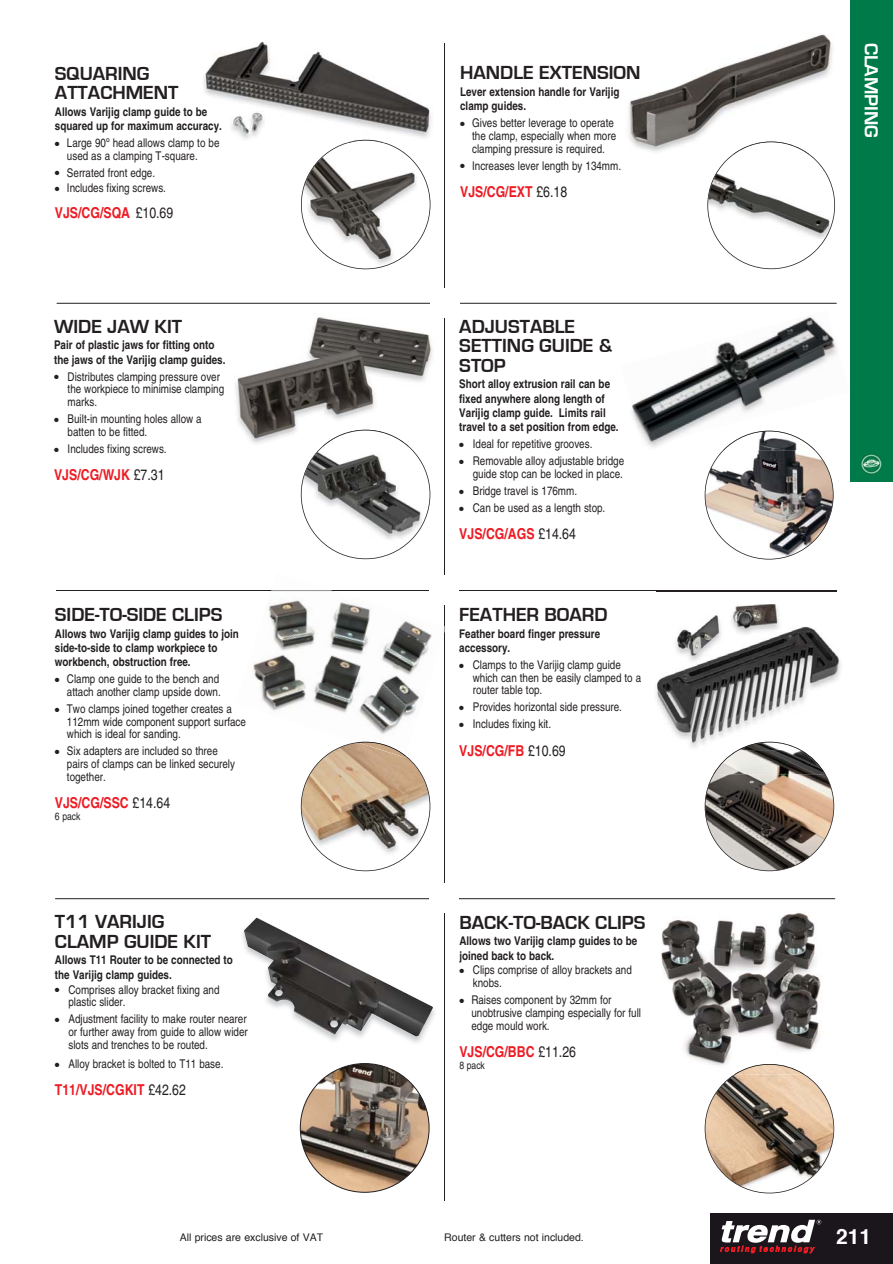
<style>
.page{position:relative;width:893px;height:1264px;background:#fff}
.page>*{position:absolute;margin:0;border:0;box-sizing:border-box;transform-origin:0 0}
.t1{font:700 21px "Helvetica";color:#fff}
.t2{font:700 19.5px/19.5px "Eurostile";color:#231f20}
.t3{font:700 19.5px "Eurostile";color:#fff}
.t4{font:700 condensed 15px "Helvetica LT";color:#ed1c24}
.t5{font:condensed 12px/12.8px "Helvetica LT";color:#231f20}
.t6{font:700 condensed 12px/14.2px "Helvetica LT";color:#231f20}
.t7{font:10.5px "Helvetica";color:#231f20}
.t8{font:condensed 10.5px "Helvetica LT";color:#231f20}
.s1{font-weight:400;color:#231f20}
</style>
<div class="page">
<div style="left:850px;top:0;width:42px;height:481px;background:#007a48"></div>
<div style="left:710px;top:1212px;width:182px;height:51px;background:#1b161c"></div>
<svg style="left:720px;top:1219px;width:100px;height:35px"></svg>
<img style="left:860px;top:454px;width:21px;height:20px">
<img style="left:300px;top:1063px;width:129px;height:128px;border-radius:50%">
<svg style="left:704px;top:449px;width:129px;height:110px"></svg>
<img style="left:723px;top:447px;width:91px;height:3px">
<img style="left:631px;top:318px;width:206px;height:129px">
<img style="left:203px;top:42px;width:228px;height:98px">
<svg style="left:203px;top:107px;width:4px;height:14px"></svg>
<img style="left:203px;top:121px;width:19px;height:11px">
<img style="left:203px;top:138px;width:16px;height:2px">
<svg style="left:301px;top:140px;width:129px;height:129px"></svg>
<svg style="left:301px;top:450px;width:129px;height:109px"></svg>
<img style="left:235px;top:317px;width:198px;height:129px">
<svg style="left:704px;top:774px;width:129px;height:97px;background:#998e85"></svg>
<svg style="left:704px;top:1074px;width:129px;height:119px"></svg>
<img style="left:661px;top:912px;width:160px;height:154px">
<img style="left:733px;top:1063px;width:71px;height:11px">
<img style="left:734px;top:1064px;width:69px;height:10px">
<img style="left:629px;top:35px;width:204px;height:114px">
<svg style="left:629px;top:66px;width:10px;height:13px"></svg>
<svg style="left:707px;top:141px;width:127px;height:128px"></svg>
<hr style="left:444px;top:44px;width:1px;height:1156px;background:#231f20">
<hr style="left:55px;top:898px;width:779px;height:1px;background:#231f20">
<div style="left:428px;top:883px;width:30px;height:29px;background:#fff"></div>
<hr style="left:57px;top:590px;width:779px;height:1px;background:#231f20">
<div style="left:428px;top:575px;width:30px;height:30px;background:#fff"></div>
<hr style="left:57px;top:303px;width:779px;height:1px;background:#231f20">
<div style="left:430px;top:288px;width:29px;height:29px;background:#fff"></div>
<img style="left:253px;top:605px;width:179px;height:129px">
<svg style="left:301px;top:741px;width:129px;height:130px"></svg>
<img style="left:357px;top:742px;width:48px;height:14px">
<img style="left:271px;top:590px;width:161px;height:43px">
<img style="left:271px;top:590px;width:63px;height:1px">
<img style="left:242px;top:931px;width:193px;height:112px">
<svg style="left:242px;top:1014px;width:6px;height:24px"></svg>
<img style="left:244px;top:917px;width:189px;height:119px">
<img style="left:656px;top:590px;width:182px;height:184px">
<img style="left:713px;top:750px;width:112px;height:24px">
<img style="left:800px;top:750px;width:14px;height:11px">
<img style="left:656px;top:590px;width:180px;height:1px">
<img style="left:737px;top:741px;width:63px;height:9px">
<img style="left:738px;top:742px;width:62px;height:8px">
<h2 class="t2" style="left:55px;top:64px;width:125px">SQUARING<br>ATTACHMENT</h2>
<p class="t6" style="left:55px;top:105px;width:168px">Allows Varijig clamp guide to be squared up for maximum accuracy.</p>
<p class="t5" style="left:67px;top:137px;width:154px">Large 90º head allows clamp to be used as a clamping T-square.</p>
<p class="t5" style="left:67px;top:166px;width:100px;line-height:15.8px">Serrated front edge.<br>Includes fixing screws.</p>
<p class="t4" style="left:55px;top:208px;width:120px">VJS/CG/SQA <span class="s1">£10.69</span></p>
<h2 class="t2" style="left:54px;top:317px;width:130px">WIDE JAW KIT</h2>
<p class="t6" style="left:54px;top:339px;width:173px">Pair of plastic jaws for fitting onto the jaws of the Varijig clamp guides.</p>
<p class="t5" style="left:68px;top:371px;width:158px">Distributes clamping pressure over the workpiece to minimise clamping marks.</p>
<p class="t5" style="left:68px;top:414px;width:136px">Built-in mounting holes allow a batten to be fitted.</p>
<p class="t5" style="left:68px;top:443px;width:100px">Includes fixing screws.</p>
<p class="t4" style="left:54px;top:469px;width:112px">VJS/CG/WJK <span class="s1">£7.31</span></p>
<h2 class="t2" style="left:55px;top:605px;width:169px">SIDE-TO-SIDE CLIPS</h2>
<p class="t6" style="left:55px;top:627px;width:185px">Allows two Varijig clamp guides to join side-to-side to clamp workpiece to workbench, obstruction free.</p>
<p class="t5" style="left:67px;top:673px;width:155px">Clamp one guide to the bench and attach another clamp upside down.</p>
<p class="t5" style="left:67px;top:703px;width:180px">Two clamps joined together creates a<br>112mm wide component support surface which is ideal for sanding.</p>
<p class="t5" style="left:67px;top:746px;width:169px">Six adapters are included so three pairs of clamps can be linked securely together.</p>
<p class="t4" style="left:55px;top:797px;width:117px">VJS/CG/SSC <span class="s1">£14.64</span></p>
<p class="t8" style="left:55px;top:812px;width:27px">6 pack</p>
<h2 class="t2" style="left:55px;top:912px;width:158px">T11 VARIJIG<br>CLAMP GUIDE KIT</h2>
<p class="t6" style="left:55px;top:954px;width:179px">Allows T11 Router to be connected to the Varijig clamp guides.</p>
<p class="t5" style="left:68px;top:984px;width:152px">Comprises alloy bracket fixing and plastic slider.</p>
<p class="t5" style="left:68px;top:1013px;width:181px;text-align:justify">Adjustment facility to make router nearer or further away from guide to allow wider slots and trenches to be routed.</p>
<p class="t5" style="left:68px;top:1058px;width:156px">Alloy bracket is bolted to T11 base.</p>
<p class="t4" style="left:55px;top:1084px;width:132px">T11/VJS/CGKIT <span class="s1">£42.62</span></p>
<p class="t7" style="left:180px;top:1232px;width:145px">All prices are exclusive of VAT</p>
<h2 class="t2" style="left:460px;top:64px;width:182px">HANDLE EXTENSION</h2>
<p class="t6" style="left:460px;top:86px;width:161px">Lever extension handle for Varijig clamp guides.</p>
<p class="t5" style="left:472px;top:118px;width:145px">Gives better leverage to operate the clamp, especially when more clamping pressure is required.</p>
<p class="t5" style="left:472px;top:160px;width:150px">Increases lever length by 134mm.</p>
<p class="t4" style="left:460px;top:186px;width:109px">VJS/CG/EXT <span class="s1">£6.18</span></p>
<h2 class="t2" style="left:459px;top:317px;width:154px">ADJUSTABLE<br>SETTING GUIDE &amp;<br>STOP</h2>
<p class="t6" style="left:459px;top:378px;width:161px">Short alloy extrusion rail can be fixed anywhere along length of<br>Varijig clamp guide. Limits rail travel to a set position from edge.</p>
<p class="t5" style="left:472px;top:436px;width:153px;line-height:17px">Ideal for repetitive grooves.<br>Removable alloy adjustable bridge</p>
<p class="t5" style="left:472px;top:466px;width:151px;line-height:17px">guide stop can be locked in place.<br>Bridge travel is 176mm.<br>Can be used as a length stop.</p>
<p class="t4" style="left:459px;top:528px;width:118px">VJS/CG/AGS <span class="s1">£14.64</span></p>
<h2 class="t2" style="left:459px;top:605px;width:150px">FEATHER BOARD</h2>
<p class="t6" style="left:459px;top:627px;width:142px">Feather board finger pressure accessory.</p>
<p class="t5" style="left:472px;top:659px;width:170px">Clamps to the Varijig clamp guide which can then be easily clamped to a router table top.</p>
<p class="t5" style="left:472px;top:700px;width:151px;line-height:17px">Provides horizontal side pressure.<br>Includes fixing kit.</p>
<p class="t4" style="left:459px;top:744px;width:108px">VJS/CG/FB <span class="s1">£10.69</span></p>
<h2 class="t2" style="left:459px;top:912px;width:188px">BACK-TO-BACK CLIPS</h2>
<p class="t6" style="left:459px;top:934px;width:179px">Allows two Varijig clamp guides to be joined back to back.</p>
<p class="t5" style="left:472px;top:964px;width:160px">Clips comprise of alloy brackets and knobs.</p>
<p class="t5" style="left:471px;top:994px;width:171px">Raises component by 32mm for unobtrusive clamping especially for full edge mould work.</p>
<p class="t4" style="left:459px;top:1045px;width:118px">VJS/CG/BBC <span class="s1">£11.26</span></p>
<p class="t8" style="left:459px;top:1061px;width:27px">8 pack</p>
<p class="t7" style="left:444px;top:1232px;width:141px">Router &amp; cutters not included.</p>
<h2 class="t3" style="left:879px;top:42px;width:97px;rotate:90deg">CLAMPING</h2>
<h1 class="t1" style="left:835px;top:1227px;width:37px">211</h1>
</div>
